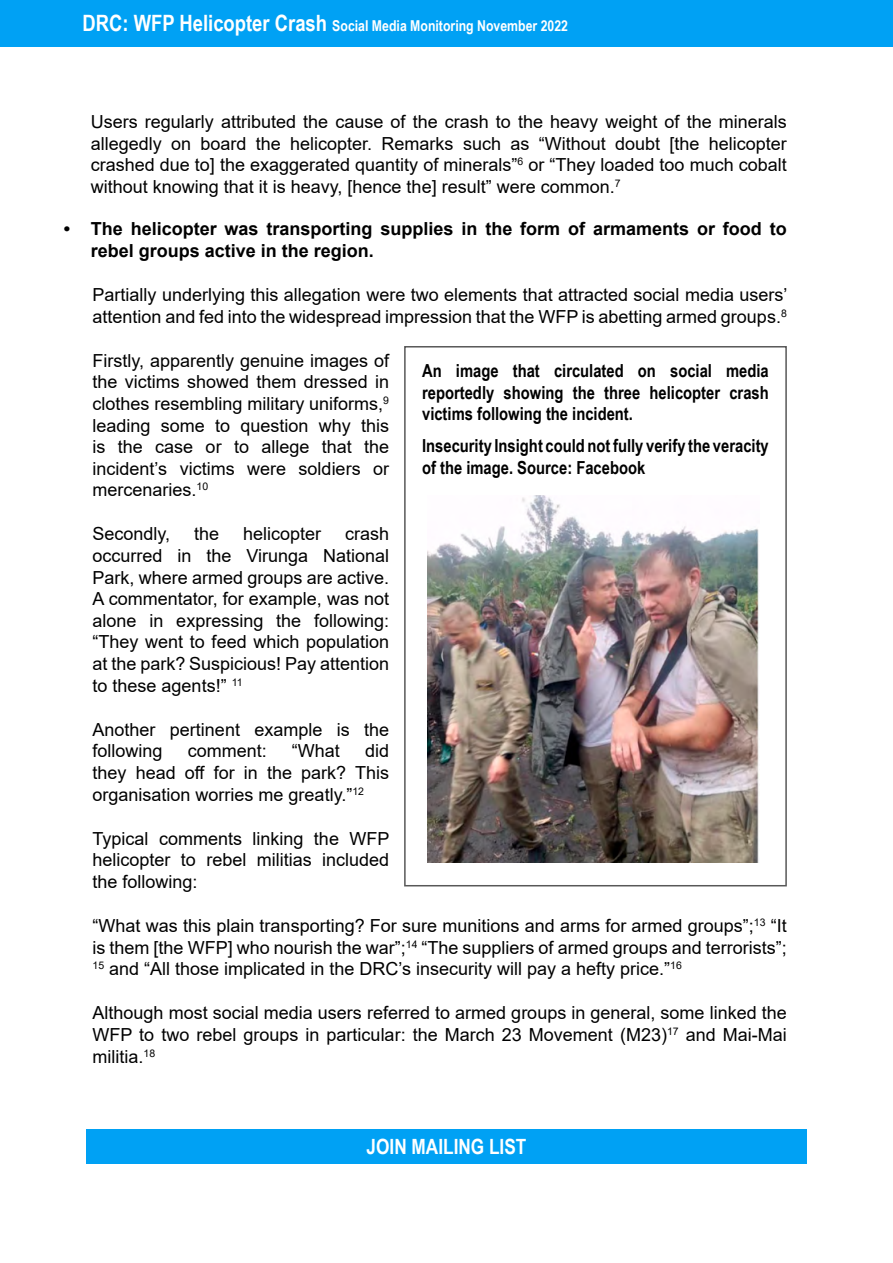
<style>
.page{position:relative;width:893px;height:1263px;background:#fff}
.page>*{position:absolute;margin:0;border:0;box-sizing:border-box;transform-origin:0 0}
.t1{font:700 21px "Arial Narrow";color:#fff}
.t2{font:18px/21.6px "Arial";color:#000;text-align:justify}
.t3{font:700 18px/21.6px "Arial Narrow";color:#000;text-align:justify}
.t4{font:700 18px/21.6px "Arial";color:#000}
.t5{font:700 15px "Arial Narrow";color:#fff}
.s1{font-size:22.5px}
</style>
<div class="page">
<div style="left:0;top:0;width:893px;height:46px;background:#00a1f4"></div>
<img style="left:427px;top:495px;width:332px;height:367px">
<div style="left:404px;top:346px;width:383px;height:540px;border:2px solid #585858"></div>
<div style="left:86px;top:1129px;width:720px;height:34px;background:#00a1f4"></div>
<p class="t5" style="left:82px;top:15px;width:487px"><span class="s1">DRC: WFP Helicopter Crash</span> Social Media Monitoring November 2022</p>
<p class="t2" style="left:91px;top:111px;width:698px">Users regularly attributed the cause of the crash to the heavy weight of the minerals allegedly on board the helicopter. Remarks such as “Without doubt [the helicopter crashed due to] the exaggerated quantity of minerals”<sup>6</sup> or “They loaded too much cobalt without knowing that it is heavy, [hence the] result” were common.<sup>7</sup></p>
<p class="t4" style="left:91px;top:218px;width:698px;text-indent:-27px">• The helicopter was transporting supplies in the form of armaments or food to rebel groups active in the region.</p>
<p class="t2" style="left:93px;top:284px;width:696px">Partially underlying this allegation were two elements that attracted social media users’ attention and fed into the widespread impression that the WFP is abetting armed groups.<sup>8</sup></p>
<p class="t2" style="left:93px;top:349px;width:298px">Firstly, apparently genuine images of the victims showed them dressed in clothes resembling military uniforms,<sup>9 </sup>leading some to question why this is the case or to allege that the incident’s victims were soldiers or mercenaries.<sup>10</sup></p>
<p class="t2" style="left:93px;top:523px;width:79px">Secondly,</p>
<p class="t2" style="left:194px;top:523px;width:27px">the</p>
<p class="t2" style="left:243px;top:523px;width:80px">helicopter</p>
<p class="t3" style="left:422px;top:359px;width:348px">An image that circulated on social media reportedly showing the three helicopter crash victims following the incident.</p>
<p class="t3" style="left:422px;top:434px;width:348px">Insecurity Insight could not fully verify the veracity of the image. Source: Facebook</p>
<p class="t2" style="left:93px;top:523px;width:298px;text-indent:253px">crash occurred in the Virunga National Park, where armed groups are active.<br>A commentator, for example, was not alone in expressing the following: “They went to feed which population at the park? Suspicious! Pay attention to these agents!” <sup>11</sup></p>
<p class="t2" style="left:93px;top:718px;width:298px">Another pertinent example is the following</p>
<p class="t2" style="left:188px;top:740px;width:81px">comment:</p>
<p class="t2" style="left:292px;top:740px;width:50px">“What</p>
<p class="t2" style="left:93px;top:740px;width:298px;text-indent:273px">did they head off for in the park? This organisation worries me greatly.”<sup>12</sup></p>
<p class="t2" style="left:93px;top:827px;width:298px">Typical comments linking the WFP helicopter to rebel militias included the following:</p>
<p class="t2" style="left:93px;top:915px;width:696px">“What was this plain transporting? For sure munitions and arms for armed groups”;<sup>13</sup> “It is them [the WFP] who nourish the war”;<sup>14</sup> “The suppliers of armed groups and terrorists”; <sup>15</sup> and “All those implicated in the DRC’s insecurity will pay a hefty price.”<sup>16</sup></p>
<p class="t2" style="left:93px;top:1002px;width:696px">Although most social media users referred to armed groups in general, some linked the WFP to two rebel groups in particular: the March 23 Movement (M23)<sup>17</sup> and Mai-Mai militia.<sup>18</sup></p>
<p class="t1" style="left:367px;top:1131px;width:161px">JOIN MAILING LIST</p>
</div>
